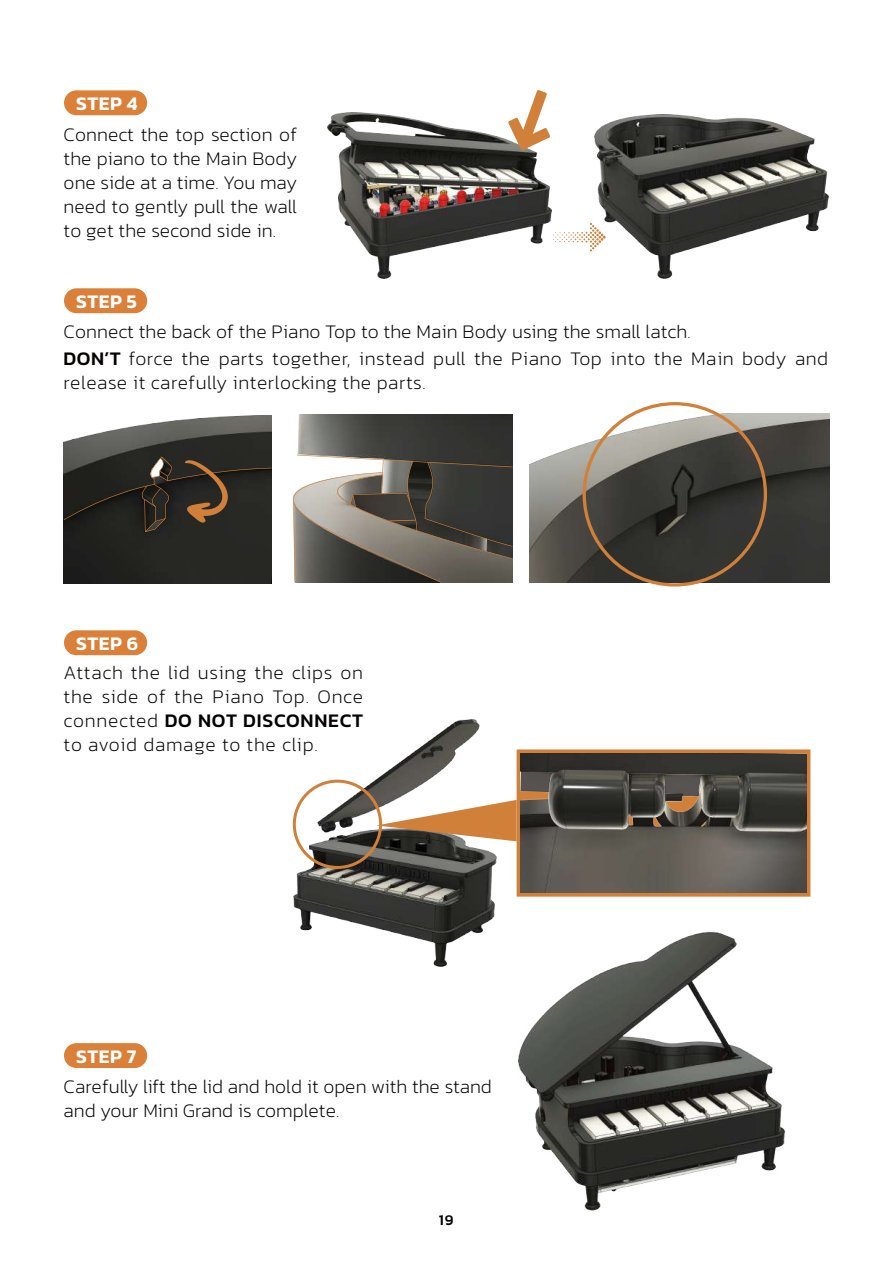
<style>
.page{position:relative;width:893px;height:1263px;background:#fff}
.page>*{position:absolute;margin:0;border:0;box-sizing:border-box;transform-origin:0 0}
.t1{font:200 19.5px/24px "Kanit";letter-spacing:.005em;color:#040000;text-align:justify}
.t2{font:200 19.5px "Kanit";letter-spacing:.025em;color:#040000}
.t3{font:600 19.5px "Kanit";letter-spacing:.02em;color:#fff}
.t4{font:500 15px "Kanit";color:#000}
.s1{font-weight:500}
</style>
<div class="page">
<div style="left:64px;top:90px;width:83px;height:25px;background:#db8038;border-radius:12px"></div>
<div style="left:64px;top:630px;width:83px;height:25px;background:#db8038;border-radius:12px"></div>
<div style="left:64px;top:1043px;width:83px;height:25px;background:#db8038;border-radius:12px"></div>
<div style="left:64px;top:288px;width:83px;height:25px;background:#db8038;border-radius:12px"></div>
<img style="left:328px;top:113px;width:224px;height:165px">
<img style="left:594px;top:115px;width:234px;height:163px">
<svg style="left:553px;top:223px;width:53px;height:28px"></svg>
<svg style="left:508px;top:90px;width:42px;height:60px"></svg>
<img style="left:64px;top:415px;width:206px;height:168px">
<img style="left:270px;top:414px;width:242px;height:169px">
<img style="left:529px;top:413px;width:300px;height:170px">
<svg style="left:583px;top:402px;width:184px;height:184px;background:#68635c"></svg>
<svg style="left:293px;top:455px;width:220px;height:128px;background:#69665f"></svg>
<svg style="left:64px;top:456px;width:208px;height:76px;background:#302b23"></svg>
<img style="left:519px;top:931px;width:267px;height:280px">
<img style="left:294px;top:720px;width:201px;height:246px">
<svg style="left:293px;top:749px;width:517px;height:148px"></svg>
<p class="t3" style="left:76px;top:88px;width:63px">STEP 4</p>
<p class="t1" style="left:64px;top:122px;width:235px">Connect the top section of the piano to the Main Body one side at a time. You may need to gently pull the wall to get the second side in.</p>
<p class="t3" style="left:76px;top:286px;width:62px">STEP 5</p>
<p class="t1" style="left:64px;top:319px;width:766px;line-height:26.2px">Connect the back of the Piano Top to the Main Body using the small latch.<br><span class="s1">DON’T</span> force the parts together, instead pull the Piano Top into the Main body and</p>
<p class="t2" style="left:64px;top:369px;width:364px">release it carefully interlocking the parts.</p>
<p class="t3" style="left:76px;top:628px;width:64px">STEP 6</p>
<p class="t1" style="left:64px;top:660px;width:301px">Attach the lid using the clips on the side of the Piano Top. Once connected <span class="s1">DO NOT DISCONNECT </span>to avoid damage to the clip.</p>
<p class="t3" style="left:76px;top:1041px;width:62px">STEP 7</p>
<p class="t1" style="left:64px;top:1075px;width:430px">Carefully lift the lid and hold it open with the stand and your Mini Grand is complete.</p>
<p class="t4" style="left:439px;top:1208px;width:16px">19</p>
</div>
